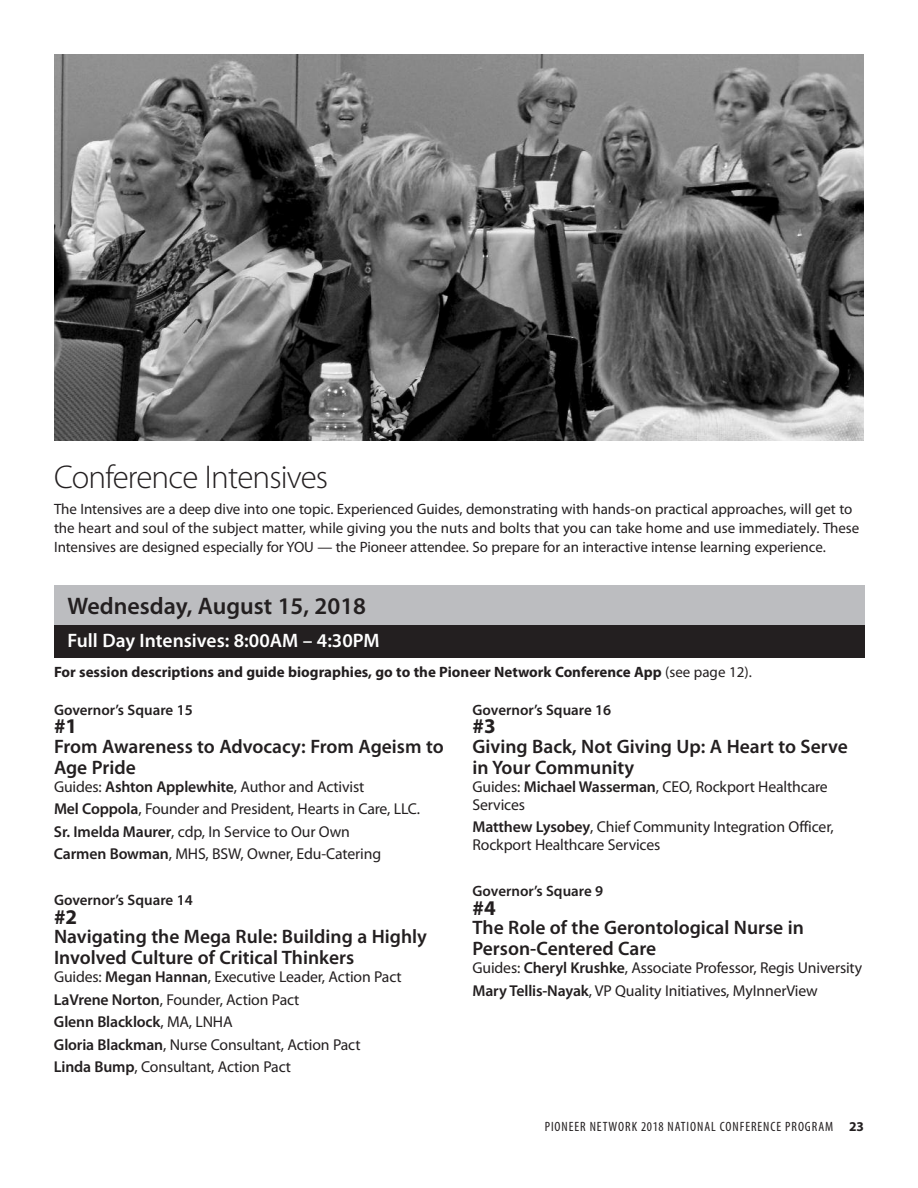
<style>
.page{position:relative;width:918px;height:1188px;background:#fff}
.page>*{position:absolute;margin:0;border:0;box-sizing:border-box;transform-origin:0 0}
.t1{font:300 33px "Myriad Pro";letter-spacing:-.025em;color:#231f20}
.t2{font:600 24px "Myriad Pro";color:#231f20}
.t3{font:700 21px "Myriad Pro";color:#231f20}
.t4{font:600 19.5px/21px "Myriad Pro";color:#231f20}
.t5{font:600 19.5px "Myriad Pro";color:#fff}
.t6{font:15.75px/22.5px "Myriad Pro";letter-spacing:-.01em;color:#231f20}
.t7{font:15px/18.8px "Myriad Pro";letter-spacing:-.005em;color:#231f20}
.t8{font:700 15px "Myriad Pro";color:#231f20}
.t9{font:600 15px "Myriad Pro";color:#231f20}
.t10{font:condensed 13.5px "Myriad Pro";letter-spacing:.07em;color:#231f20}
.s1{font-weight:400}
.s2{font-weight:600}
.s3{font-weight:700;font-stretch:normal}
</style>
<div class="page">
<div style="left:54px;top:585px;width:810px;height:41px;background:#bcbdc0"></div>
<div style="left:54px;top:626px;width:810px;height:32px;background:#231f20"></div>
<img style="left:54px;top:54px;width:810px;height:387px">
<h1 class="t1" style="left:54px;top:465px;width:276px">Conference Intensives</h1>
<p class="t7" style="left:54px;top:501px;width:807px">The Intensives are a deep dive into one topic. Experienced Guides, demonstrating with hands-on practical approaches, will get to the heart and soul of the subject matter, while giving you the nuts and bolts that you can take home and use immediately. These<br>Intensives are designed especially for yOU — the Pioneer attendee. So prepare for an interactive intense learning experience.</p>
<h2 class="t2" style="left:68px;top:597px;width:300px">Wednesday, August 15, 2018</h2>
<p class="t5" style="left:68px;top:633px;width:314px">Full day intensives: 8:00AM – 4:30PM</p>
<p class="t8" style="left:54px;top:666px;width:699px">For session descriptions and guide biographies, go to the Pioneer Network Conference App <span class="s1">(see page 12).</span></p>
<p class="t9" style="left:54px;top:704px;width:140px">Governor’s Square 15</p>
<h3 class="t3" style="left:54px;top:718px;width:25px">#1</h3>
<p class="t4" style="left:54px;top:737px;width:391px">From Awareness to Advocacy: From Ageism to<br>Age Pride</p>
<p class="t6" style="left:54px;top:776px;width:368px">Guides: <span class="s2">Ashton Applewhite</span>, Author and Activist<br><span class="s2">Mel Coppola</span>, Founder and President, Hearts in Care, LLC.<br><span class="s2">Sr. imelda Maurer</span>, cdp, In Service to Our Own<br><span class="s2">Carmen Bowman</span>, MHS, BSW, Owner, Edu-Catering</p>
<p class="t9" style="left:54px;top:895px;width:140px">Governor’s Square 14</p>
<h3 class="t3" style="left:54px;top:909px;width:25px">#2</h3>
<p class="t4" style="left:54px;top:928px;width:375px">Navigating the Mega rule: Building a Highly involved Culture of Critical Thinkers</p>
<p class="t6" style="left:54px;top:967px;width:349px">Guides: <span class="s2">Megan Hannan</span>, Executive Leader, Action Pact <span class="s2">LaVrene Norton</span>, Founder, Action Pact<br><span class="s2">Glenn Blacklock</span>, MA, LNHA<br><span class="s2">Gloria Blackman</span>, Nurse Consultant, Action Pact <span class="s2">Linda Bump</span>, Consultant, Action Pact</p>
<p class="t9" style="left:472px;top:704px;width:140px">Governor’s Square 16</p>
<h3 class="t3" style="left:472px;top:718px;width:25px">#3</h3>
<p class="t4" style="left:472px;top:737px;width:377px">Giving Back, Not Giving up: A Heart to Serve in Your Community</p>
<p class="t6" style="left:472px;top:779px;width:357px;line-height:18px">Guides: <span class="s2">Michael Wasserman</span>, CEO, Rockport Healthcare<br>Services</p>
<p class="t6" style="left:473px;top:819px;width:363px;line-height:18px"><span class="s2">Matthew Lysobey</span>, Chief Community Integration Officer,<br>Rockport Healthcare Services</p>
<p class="t9" style="left:472px;top:885px;width:132px">Governor’s Square 9</p>
<h3 class="t3" style="left:472px;top:900px;width:25px">#4</h3>
<p class="t4" style="left:472px;top:919px;width:333px">The role of the Gerontological Nurse in<br>Person-Centered Care</p>
<p class="t6" style="left:472px;top:958px;width:391px">Guides: <span class="s2">Cheryl Krushke</span>, Associate Professor, Regis University<br><span class="s2">Mary Tellis-Nayak</span>, VP Quality Initiatives, MyInnerView</p>
<p class="t10" style="left:545px;top:1121px;width:321px">PIONEER NETWORK 2018 NATIONAL CONFERENCE PROGRAM <span class="s3">23</span></p>
</div>
